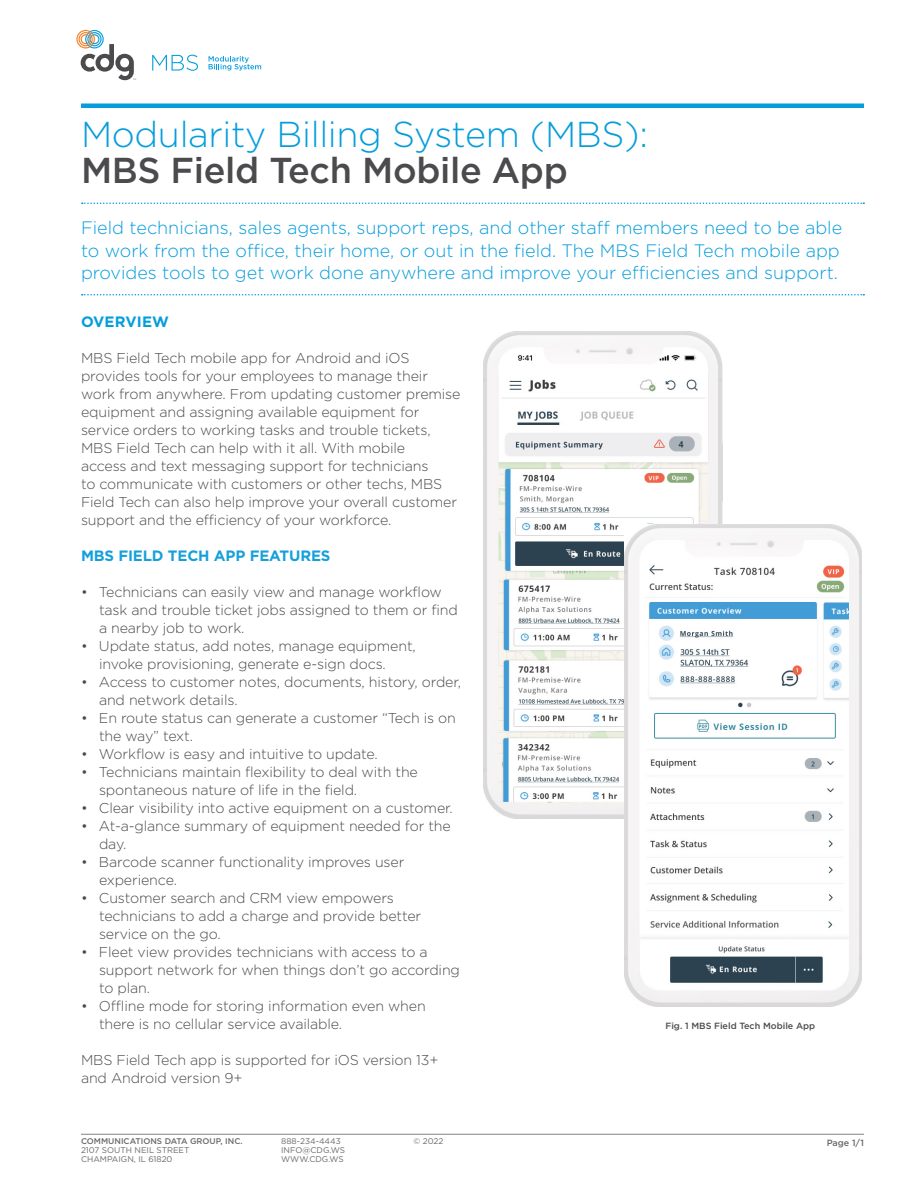
<style>
.page{position:relative;width:918px;height:1188px;background:#fff}
.page>*{position:absolute;margin:0;border:0;box-sizing:border-box;transform-origin:0 0}
._01_product_title{font:300 36px "Gotham";letter-spacing:-.01em;color:#069ddc}
._02_brochure_title{font:500 36px "Gotham";letter-spacing:-.01em;color:#4b4a4d}
._04_intro{font:300 18px/22.5px "Gotham";color:#069ddc}
._07_body_style{font:700 15px "Gotham";letter-spacing:-.01em;color:#16a0db}
._05_section_title{font:700 15px "Gotham";letter-spacing:.01em;color:#069ddc}
._07a_body_tab{font:300 14.25px/18px "Gotham";letter-spacing:-.01em;color:#4b4a4d}
._07_body_style-2{font:300 14.25px/18px "Gotham";letter-spacing:-.01em;color:#4b4a4d}
._08_figure_descripto{font:500 9px "Gotham";color:#4b4a4d}
.t1{font:500 9px "Gotham";color:#69686b}
.t2{font:8.25px/9px "Gotham";color:#69686b}
.t3{font:500 8.25px "Gotham";color:#69686b}
</style>
<div class="page">
<hr style="left:81px;top:104px;width:783px;height:4px;background:#069ddc">
<hr style="left:81px;top:1134px;width:783px;height:1px;background:#848588">
<svg style="left:152px;top:55px;width:46px;height:16px"></svg>
<svg style="left:209px;top:56px;width:52px;height:15px"></svg>
<svg style="left:76px;top:30px;width:60px;height:50px"></svg>
<img style="left:484px;top:332px;width:239px;height:487px">
<svg style="left:82px;top:202px;width:782px;height:2px"></svg>
<svg style="left:82px;top:294px;width:782px;height:2px"></svg>
<img style="left:625px;top:524px;width:236px;height:482px">
<p class="_01_product_title" style="left:81px;top:115px;width:569px">Modularity Billing System (MBS):</p>
<p class="_02_brochure_title" style="left:81px;top:150px;width:488px">MBS Field Tech Mobile App</p>
<p class="_04_intro" style="left:81px;top:216px;width:763px">Field technicians, sales agents, support reps, and other staff members need to be able to work from the office, their home, or out in the field. The MBS Field Tech mobile app provides tools to get work done anywhere and improve your efficiencies and support.</p>
<p class="_05_section_title" style="left:81px;top:313px;width:90px">OVERVIEW</p>
<p class="_07_body_style-2" style="left:81px;top:349px;width:381px">MBS Field Tech mobile app for Android and iOS provides tools for your employees to manage their work from anywhere. From updating customer premise equipment and assigning available equipment for service orders to working tasks and trouble tickets, MBS Field Tech can help with it all. With mobile<br>access and text messaging support for technicians<br>to communicate with customers or other techs, MBS Field Tech can also help improve your overall customer support and the efficiency of your workforce.</p>
<p class="_07_body_style" style="left:81px;top:547px;width:251px">MBS FIELD TECH APP FEATURES</p>
<p class="_07a_body_tab" style="left:99px;top:583px;width:360px;text-indent:-18px">• Technicians can easily view and manage workflow task and trouble ticket jobs assigned to them or find a nearby job to work.</p>
<p class="_07a_body_tab" style="left:99px;top:637px;width:318px;text-indent:-18px">• Update status, add notes, manage equipment, invoke provisioning, generate e-sign docs.</p>
<p class="_07a_body_tab" style="left:99px;top:673px;width:364px;text-indent:-18px">• Access to customer notes, documents, history, order, and network details.</p>
<p class="_07a_body_tab" style="left:99px;top:709px;width:359px;text-indent:-18px">• En route status can generate a customer “Tech is on the way” text.</p>
<p class="_07a_body_tab" style="left:81px;top:745px;width:298px">• Workflow is easy and intuitive to update.</p>
<p class="_07a_body_tab" style="left:99px;top:763px;width:320px;text-indent:-18px">• Technicians maintain flexibility to deal with the spontaneous nature of life in the field.</p>
<p class="_07a_body_tab" style="left:81px;top:799px;width:373px">• Clear visibility into active equipment on a customer.</p>
<p class="_07a_body_tab" style="left:99px;top:817px;width:353px;text-indent:-18px">• At-a-glance summary of equipment needed for the day.</p>
<p class="_07a_body_tab" style="left:99px;top:853px;width:307px;text-indent:-18px">• Barcode scanner functionality improves user experience.</p>
<p class="_07a_body_tab" style="left:99px;top:889px;width:324px;text-indent:-18px">• Customer search and CRM view empowers technicians to add a charge and provide better service on the go.</p>
<p class="_07a_body_tab" style="left:99px;top:943px;width:363px;text-indent:-18px">• Fleet view provides technicians with access to a support network for when things don’t go according to plan.</p>
<p class="_07a_body_tab" style="left:99px;top:997px;width:328px;text-indent:-18px">• Offline mode for storing information even when there is no cellular service available.</p>
<p class="_07a_body_tab" style="left:81px;top:1051px;width:359px">MBS Field Tech app is supported for iOS version 13+ and Android version 9+</p>
<p class="_08_figure_descripto" style="left:666px;top:1021px;width:151px">Fig. 1 MBS Field Tech Mobile App</p>
<p class="t3" style="left:81px;top:1136px;width:163px">COMMUNICATIONS DATA GROUP, INC.</p>
<p class="t2" style="left:81px;top:1145px;width:110px">2107 SOUTH NEIL STREET<br>CHAMPAIGN, IL 61820</p>
<p class="t2" style="left:281px;top:1136px;width:65px">888-234-4443<br>INFO@CDG.WS<br>WWW.CDG.WS</p>
<p class="t2" style="left:414px;top:1136px;width:31px">© 2022</p>
<p class="t1" style="left:827px;top:1138px;width:39px">Page 1/1</p>
</div>
